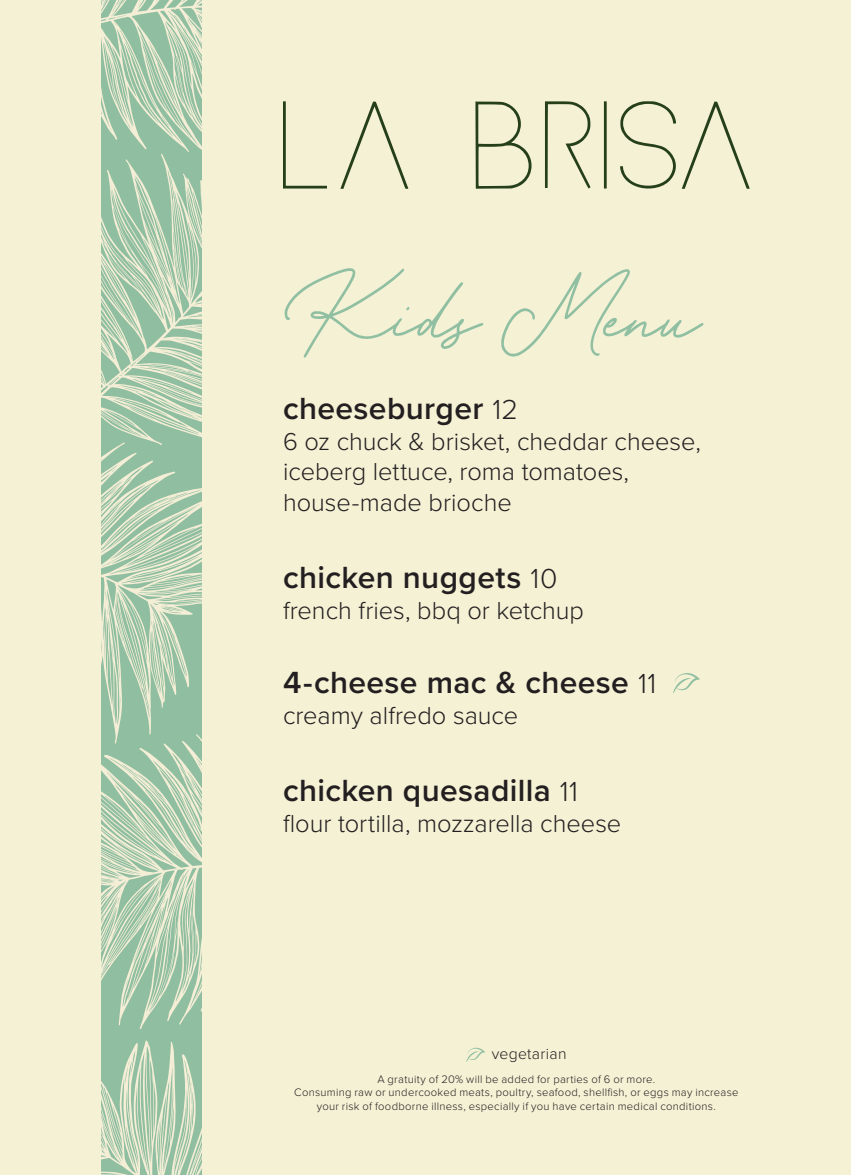
<style>
.page{position:relative;width:851px;height:1175px;background:#fff}
.page>*{position:absolute;margin:0;border:0;box-sizing:border-box;transform-origin:0 0}
.t1{font:76.05px "Astallya Script";color:#90bfa2}
.t2{font:600 31.72px "Proxima Nova";letter-spacing:.01em;color:#231f20}
.t3{font:300 25.43px/30.4px "Proxima Nova";color:#231f20}
.t4{font:300 15.75px "Proxima Nova";letter-spacing:.02em;color:#231f20}
.t5{font:300 11.25px/13.5px "Proxima Nova";letter-spacing:.025em;color:#231f20;text-align:center}
.s1{font-weight:300;font-size:28.57px}
</style>
<div class="page">
<div style="left:0;top:0;width:850px;height:1174px;background:#f4f1d5"></div>
<svg style="left:101px;top:0;width:101px;height:1029px"></svg>
<svg style="left:101px;top:1040px;width:101px;height:134px"></svg>
<svg style="left:283px;top:101px;width:466px;height:88px"></svg>
<svg style="left:673px;top:673px;width:27px;height:20px"></svg>
<svg style="left:466px;top:1047px;width:19px;height:15px"></svg>
<p class="t1" style="left:283px;top:265px;width:414px">Kids Menu</p>
<p class="t2" style="left:283px;top:385px;width:236px">cheeseburger <span class="s1">12</span></p>
<p class="t3" style="left:283px;top:425px;width:419px">6 oz chuck &amp; brisket, cheddar cheese, iceberg lettuce, roma tomatoes, house-made brioche</p>
<p class="t2" style="left:283px;top:554px;width:276px">chicken nuggets <span class="s1">10</span></p>
<p class="t3" style="left:283px;top:593px;width:302px">french fries, bbq or ketchup</p>
<p class="t2" style="left:283px;top:659px;width:374px">4-cheese mac &amp; cheese <span class="s1">11</span></p>
<p class="t3" style="left:283px;top:698px;width:237px">creamy alfredo sauce</p>
<p class="t2" style="left:283px;top:767px;width:296px">chicken quesadilla <span class="s1">11</span></p>
<p class="t3" style="left:283px;top:806px;width:340px">flour tortilla, mozzarella cheese</p>
<p class="t4" style="left:491px;top:1041px;width:76px">vegetarian</p>
<p class="t5" style="left:377px;top:1071px;width:279px">A gratuity of 20% will be added for parties of 6 or more.</p>
<p class="t5" style="left:294px;top:1085px;width:446px">Consuming raw or undercooked meats, poultry, seafood, shellfish, or eggs may increase your risk of foodborne illness, especially if you have certain medical conditions.</p>
</div>
